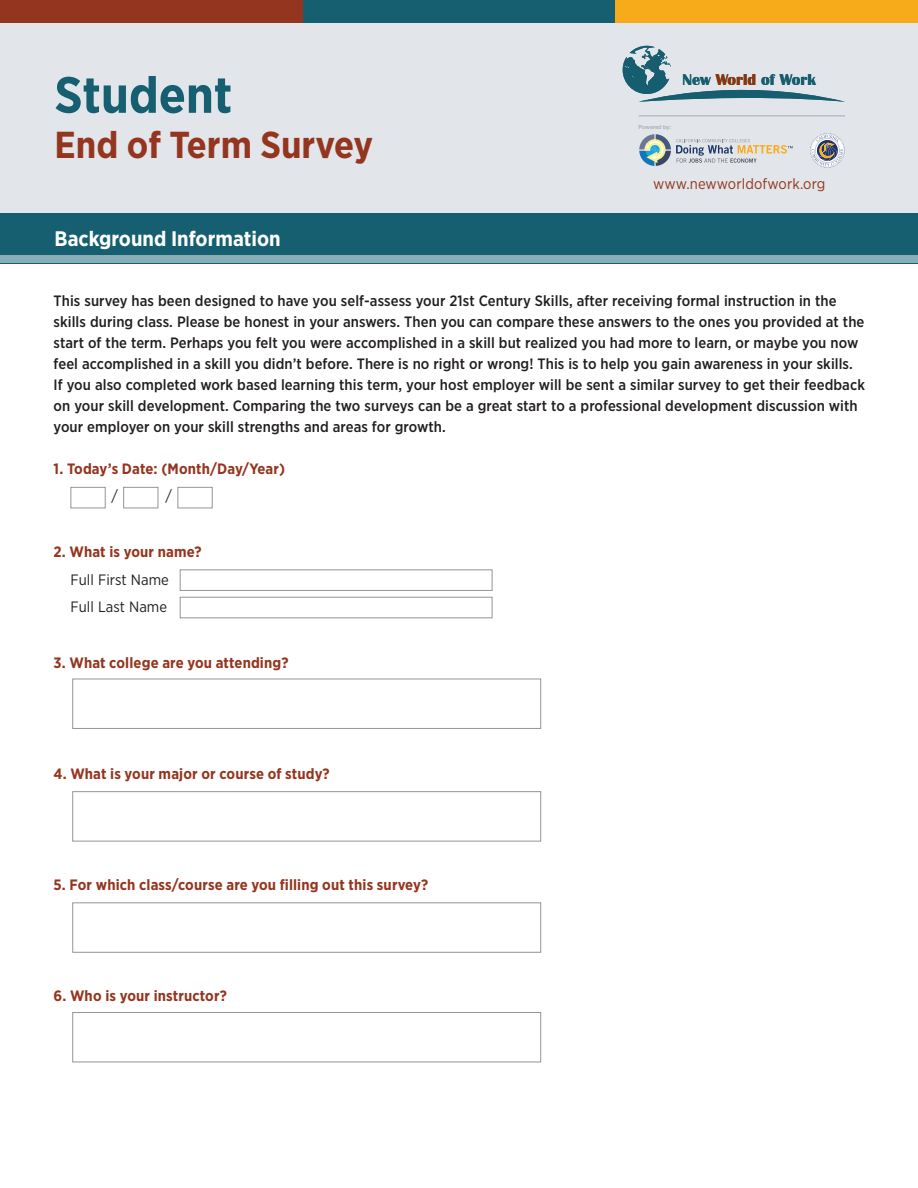
<style>
.page{position:relative;width:918px;height:1188px;background:#fff}
.page>*{position:absolute;margin:0;border:0;box-sizing:border-box;transform-origin:0 0}
.t1{font:700 51px "Gotham Narrow";color:#165f71}
.t2{font:700 37.5px "Gotham Narrow";color:#94361f}
.Section_Headers{font:700 21px "Gotham Narrow";color:#fff}
.t3{font:700 16.05px "Britannic";letter-spacing:-.005em;color:#175d70}
.sub_headers{font:500 15px/21px "Gotham Narrow";letter-spacing:.005em;color:#231f20}
.Questions{font:700 15px "Gotham Narrow";letter-spacing:.01em;color:#94361f}
.body{font:15px "Gotham Narrow";letter-spacing:.005em;color:#231f20}
.Questions-2{font:15px "Gotham Narrow";letter-spacing:.01em;color:#94361f}
.t4{font:500 5.7px "Helvetica Neue";color:#a8a9ad}
</style>
<div class="page">
<div style="left:303px;top:0;width:312px;height:23px;background:#165f71"></div>
<div style="left:0;top:0;width:303px;height:23px;background:#94361f"></div>
<div style="left:615px;top:0;width:303px;height:23px;background:#f8ab1a"></div>
<div style="left:0;top:23px;width:918px;height:207px;background:#e2e5e9"></div>
<div style="left:0;top:213px;width:918px;height:50px;background:#165f71"></div>
<div style="left:0;top:256px;width:918px;height:7px;background:#8aaeb7"></div>
<hr style="left:639px;top:116px;width:206px;height:1px;background:#a8a9ad">
<svg style="left:639px;top:134px;width:154px;height:32px"></svg>
<svg style="left:810px;top:133px;width:34px;height:35px"></svg>
<svg style="left:623px;top:46px;width:222px;height:56px"></svg>
<div style="left:180px;top:569px;width:312px;height:22px;background:#fff;border:1px solid #939598"></div>
<div style="left:70px;top:487px;width:36px;height:21px;background:#fff;border:1px solid #939598"></div>
<div style="left:123px;top:487px;width:35px;height:21px;background:#fff;border:1px solid #939598"></div>
<div style="left:178px;top:487px;width:35px;height:21px;background:#fff;border:1px solid #939598"></div>
<div style="left:180px;top:597px;width:312px;height:21px;background:#fff;border:1px solid #939598"></div>
<div style="left:72px;top:679px;width:469px;height:50px;background:#fff;border:1px solid #939598"></div>
<div style="left:72px;top:791px;width:469px;height:51px;background:#fff;border:1px solid #939598"></div>
<div style="left:72px;top:902px;width:469px;height:51px;background:#fff;border:1px solid #939598"></div>
<div style="left:72px;top:1012px;width:469px;height:50px;background:#fff;border:1px solid #939598"></div>
<p class="t1" style="left:55px;top:62px;width:179px">Student</p>
<p class="t2" style="left:55px;top:121px;width:320px">End of Term Survey</p>
<p class="Section_Headers" style="left:55px;top:225px;width:228px">Background Information</p>
<p class="t3" style="left:683px;top:70px;width:135px">New World of Work</p>
<p class="t4" style="left:639px;top:123px;width:34px">Powered by:</p>
<p class="Questions-2" style="left:653px;top:175px;width:174px">www.newworldofwork.org</p>
<p class="sub_headers" style="left:54px;top:290px;width:813px">This survey has been designed to have you self-assess your 21st Century Skills, after receiving formal instruction in the skills during class. Please be honest in your answers. Then you can compare these answers to the ones you provided at the start of the term. Perhaps you felt you were accomplished in a skill but realized you had more to learn, or maybe you now feel accomplished in a skill you didn’t before. There is no right or wrong! This is to help you gain awareness in your skills.<br>If you also completed work based learning this term, your host employer will be sent a similar survey to get their feedback on your skill development. Comparing the two surveys can be a great start to a professional development discussion with your employer on your skill strengths and areas for growth.</p>
<p class="Questions" style="left:54px;top:459px;width:233px">1. Today’s Date: (Month/Day/Year)</p>
<p class="body" style="left:112px;top:487px;width:8px">/</p>
<p class="body" style="left:166px;top:487px;width:8px">/</p>
<p class="Questions" style="left:54px;top:542px;width:149px">2. What is your name?</p>
<p class="body" style="left:71px;top:570px;width:100px">Full First Name</p>
<p class="body" style="left:71px;top:598px;width:98px">Full Last Name</p>
<p class="Questions" style="left:54px;top:653px;width:236px">3. What college are you attending?</p>
<p class="Questions" style="left:54px;top:764px;width:278px">4. What is your major or course of study?</p>
<p class="Questions" style="left:54px;top:875px;width:376px">5. For which class/course are you filling out this survey?</p>
<p class="Questions" style="left:54px;top:986px;width:175px">6. Who is your instructor?</p>
</div>
